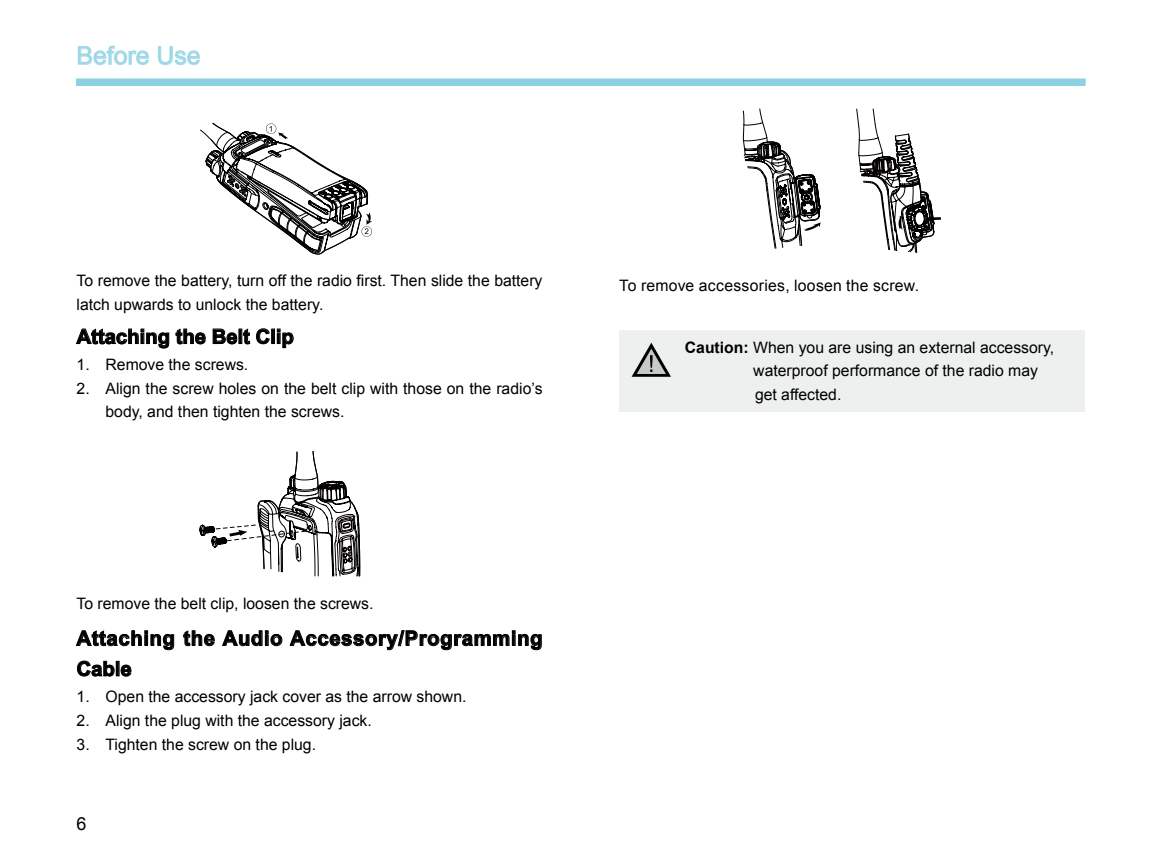
<style>
.page{position:relative;width:1149px;height:862px;background:#fff}
.page>*{position:absolute;margin:0;border:0;box-sizing:border-box;transform-origin:0 0}
.t1{font:24.75px "Arial";color:#9cd7e7}
.t2{font:700 20.25px/30.4px "Arial";letter-spacing:.03em;color:#000}
.t3{font:700 20.25px "Arial";color:#000}
.t4{font:15.75px/23.6px "Arial";color:#000}
.s1{font-weight:700}
</style>
<div class="page">
<div style="left:76px;top:79px;width:1008px;height:6px;background:#8bd0e3"></div>
<div style="left:619px;top:330px;width:465px;height:81px;background:#eeefef"></div>
<svg style="left:76px;top:328px;width:93px;height:20px"></svg>
<svg style="left:175px;top:328px;width:31px;height:16px"></svg>
<svg style="left:212px;top:328px;width:25px;height:16px"></svg>
<svg style="left:243px;top:328px;width:7px;height:16px"></svg>
<svg style="left:256px;top:328px;width:14px;height:16px"></svg>
<div style="left:271px;top:328px;width:4px;height:15px;border:1px solid #000"></div>
<svg style="left:277px;top:328px;width:17px;height:20px"></svg>
<svg style="left:76px;top:630px;width:98px;height:20px"></svg>
<svg style="left:183px;top:630px;width:32px;height:16px"></svg>
<svg style="left:222px;top:630px;width:60px;height:16px"></svg>
<svg style="left:289px;top:630px;width:253px;height:20px"></svg>
<svg style="left:77px;top:660px;width:55px;height:16px"></svg>
<svg style="left:200px;top:122px;width:172px;height:133px"></svg>
<svg style="left:200px;top:450px;width:160px;height:127px"></svg>
<svg style="left:742px;top:108px;width:78px;height:140px"></svg>
<svg style="left:856px;top:108px;width:84px;height:145px"></svg>
<svg style="left:632px;top:342px;width:38px;height:34px"></svg>
<svg style="left:78px;top:45px;width:71px;height:21px"></svg>
<svg style="left:158px;top:46px;width:42px;height:20px"></svg>
<h1 class="t1" style="left:77px;top:39px;width:125px">Before Use</h1>
<p class="t4" style="left:77px;top:268px;width:467px">To remove the battery, turn off the radio first. Then slide the battery latch upwards to unlock the battery.</p>
<p class="t3" style="left:77px;top:323px;width:219px">Attaching the Belt Clip</p>
<p class="t4" style="left:77px;top:353px;width:173px">1. Remove the screws.</p>
<p class="t4" style="left:105px;top:376px;width:438px;text-indent:-29px">2. Align the screw holes on the belt clip with those on the radio’s body, and then tighten the screws.</p>
<p class="t4" style="left:77px;top:591px;width:298px">To remove the belt clip, loosen the screws.</p>
<p class="t2" style="left:77px;top:623px;width:467px">Attaching the Audio Accessory/Programming<br>Cable</p>
<p class="t4" style="left:77px;top:684px;width:391px">1. Open the accessory jack cover as the arrow shown.</p>
<p class="t4" style="left:77px;top:708px;width:297px">2. Align the plug with the accessory jack.</p>
<p class="t4" style="left:77px;top:732px;width:241px">3. Tighten the screw on the plug.</p>
<p class="t4" style="left:619px;top:274px;width:301px">To remove accessories, loosen the screw.</p>
<p class="t4" style="left:753px;top:335px;width:302px;text-indent:-68px"><span class="s1">Caution:</span> When you are using an external accessory, waterproof performance of the radio may get affected.</p>
</div>
